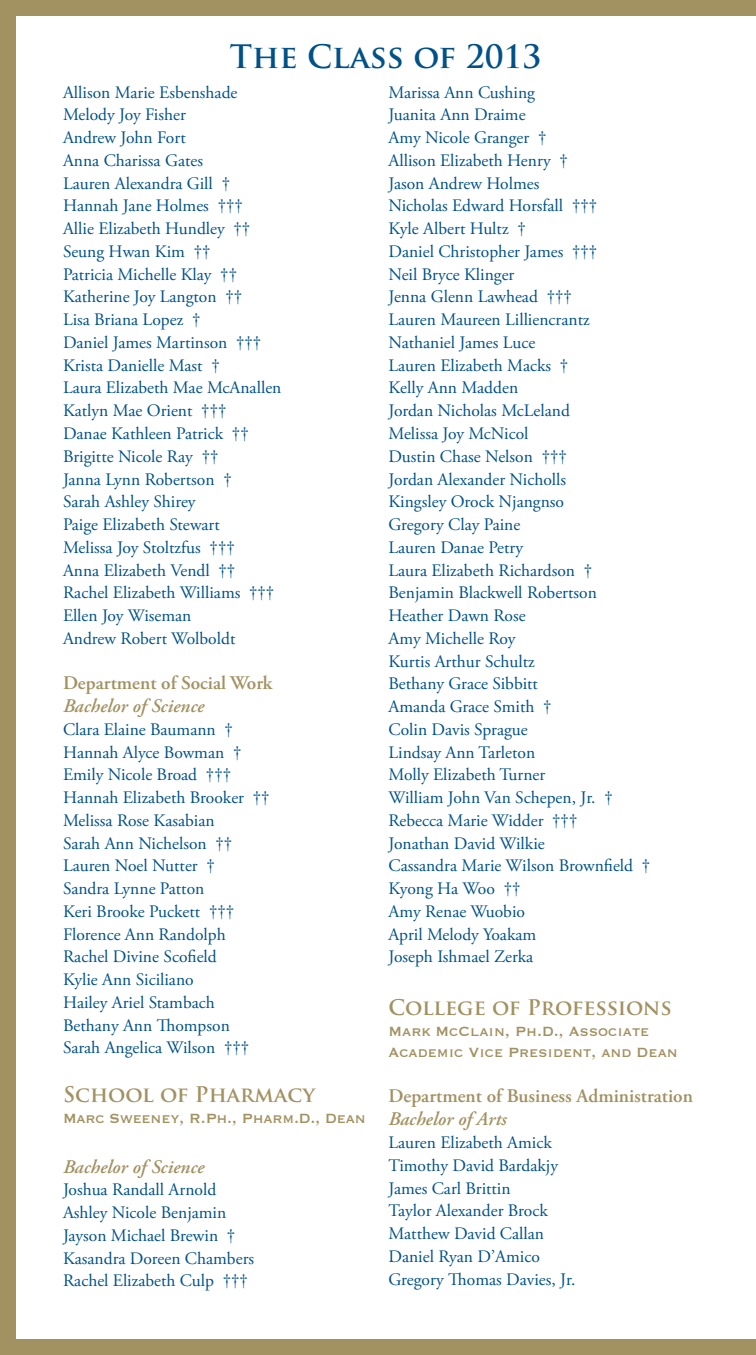
<style>
.page{position:relative;width:756px;height:1355px;background:#fff}
.page>*{position:absolute;margin:0;border:0;box-sizing:border-box;transform-origin:0 0}
.t1{font:700 31.5px "Trajan Pro";color:#005187}
.class_of_2008-name_o{font:700 21px "Trajan Pro";color:#a29161}
.class_of_2008-depart{font:600 19.25px "Adobe Garamond Pro";color:#a29161}
.class_of_2008-degree{font:italic 600 19.25px "Adobe Garamond Pro";color:#a29161}
.class_of_2008-name_o-2{font:italic 600 19.25px "Adobe Garamond Pro";color:#a29161}
.class_of_2008-name_o-3{font:17.5px "Adobe Garamond Pro";color:#005187}
.class_of_2008_-dean{font:17.5px/21px "Copperplate";color:#a29161;scale:.94 1}
</style>
<div class="page">
<div style="left:0;top:0;width:16px;height:1354px;background:#a29161"></div>
<div style="left:0;top:0;width:756px;height:16px;background:#a29161"></div>
<div style="left:0;top:1339px;width:756px;height:15px;background:#a29161"></div>
<h1 class="t1" style="left:230px;top:37px;width:313px">The Class of 2013</h1>
<p class="class_of_2008-name_o-3" style="left:63px;top:82px;width:176px">Allison Marie Esbenshade</p>
<p class="class_of_2008-name_o-3" style="left:63px;top:104px;width:124px">Melody Joy Fisher</p>
<p class="class_of_2008-name_o-3" style="left:63px;top:127px;width:124px">Andrew John Fort</p>
<p class="class_of_2008-name_o-3" style="left:63px;top:150px;width:142px">Anna Charissa Gates</p>
<p class="class_of_2008-name_o-3" style="left:63px;top:173px;width:169px">Lauren Alexandra Gill †</p>
<p class="class_of_2008-name_o-3" style="left:63px;top:195px;width:181px">Hannah Jane Holmes †††</p>
<p class="class_of_2008-name_o-3" style="left:63px;top:218px;width:189px">Allie Elizabeth Hundley ††</p>
<p class="class_of_2008-name_o-3" style="left:63px;top:241px;width:149px">Seung Hwan Kim ††</p>
<p class="class_of_2008-name_o-3" style="left:63px;top:264px;width:176px">Patricia Michelle Klay ††</p>
<p class="class_of_2008-name_o-3" style="left:63px;top:286px;width:181px">Katherine Joy Langton ††</p>
<p class="class_of_2008-name_o-3" style="left:63px;top:309px;width:139px">Lisa Briana Lopez †</p>
<p class="class_of_2008-name_o-3" style="left:63px;top:332px;width:200px">Daniel James Martinson †††</p>
<p class="class_of_2008-name_o-3" style="left:63px;top:355px;width:158px">Krista Danielle Mast †</p>
<p class="class_of_2008-name_o-3" style="left:63px;top:377px;width:220px">Laura Elizabeth Mae McAnallen</p>
<p class="class_of_2008-name_o-3" style="left:63px;top:400px;width:165px">Katlyn Mae Orient †††</p>
<p class="class_of_2008-name_o-3" style="left:63px;top:423px;width:187px">Danae Kathleen Patrick ††</p>
<p class="class_of_2008-name_o-3" style="left:63px;top:446px;width:157px">Brigitte Nicole Ray ††</p>
<p class="class_of_2008-name_o-3" style="left:63px;top:468px;width:170px">Janna Lynn Robertson †</p>
<p class="class_of_2008-name_o-3" style="left:63px;top:491px;width:134px">Sarah Ashley Shirey</p>
<p class="class_of_2008-name_o-3" style="left:63px;top:514px;width:158px">Paige Elizabeth Stewart</p>
<p class="class_of_2008-name_o-3" style="left:63px;top:537px;width:173px">Melissa Joy Stoltzfus †††</p>
<p class="class_of_2008-name_o-3" style="left:63px;top:559px;width:174px">Anna Elizabeth Vendl ††</p>
<p class="class_of_2008-name_o-3" style="left:63px;top:582px;width:213px">Rachel Elizabeth Williams †††</p>
<p class="class_of_2008-name_o-3" style="left:63px;top:605px;width:130px">Ellen Joy Wiseman</p>
<p class="class_of_2008-name_o-3" style="left:63px;top:628px;width:174px">Andrew Robert Wolboldt</p>
<p class="class_of_2008-depart" style="left:63px;top:672px;width:211px">Department of Social Work</p>
<p class="class_of_2008-degree" style="left:63px;top:695px;width:143px">Bachelor of Science</p>
<p class="class_of_2008-name_o-3" style="left:63px;top:719px;width:171px">Clara Elaine Baumann †</p>
<p class="class_of_2008-name_o-3" style="left:63px;top:741px;width:180px">Hannah Alyce Bowman †</p>
<p class="class_of_2008-name_o-3" style="left:63px;top:764px;width:170px">Emily Nicole Broad †††</p>
<p class="class_of_2008-name_o-3" style="left:63px;top:787px;width:208px">Hannah Elizabeth Brooker ††</p>
<p class="class_of_2008-name_o-3" style="left:63px;top:810px;width:153px">Melissa Rose Kasabian</p>
<p class="class_of_2008-name_o-3" style="left:63px;top:832px;width:171px">Sarah Ann Nichelson ††</p>
<p class="class_of_2008-name_o-3" style="left:63px;top:855px;width:153px">Lauren Noel Nutter †</p>
<p class="class_of_2008-name_o-3" style="left:63px;top:878px;width:143px">Sandra Lynne Patton</p>
<p class="class_of_2008-name_o-3" style="left:63px;top:901px;width:173px">Keri Brooke Puckett †††</p>
<p class="class_of_2008-name_o-3" style="left:63px;top:923px;width:164px">Florence Ann Randolph</p>
<p class="class_of_2008-name_o-3" style="left:63px;top:946px;width:155px">Rachel Divine Scofield</p>
<p class="class_of_2008-name_o-3" style="left:63px;top:969px;width:132px">Kylie Ann Siciliano</p>
<p class="class_of_2008-name_o-3" style="left:63px;top:992px;width:153px">Hailey Ariel Stambach</p>
<p class="class_of_2008-name_o-3" style="left:63px;top:1014px;width:168px">Bethany Ann Thompson</p>
<p class="class_of_2008-name_o-3" style="left:63px;top:1037px;width:188px">Sarah Angelica Wilson †††</p>
<p class="class_of_2008-name_o" style="left:63px;top:1081px;width:254px">School of Pharmacy</p>
<p class="class_of_2008_-dean" style="left:63px;top:1107px;width:324px">Marc Sweeney, R.Ph., Pharm.D., Dean</p>
<p class="class_of_2008-name_o-2" style="left:63px;top:1155px;width:143px">Bachelor of Science</p>
<p class="class_of_2008-name_o-3" style="left:63px;top:1179px;width:155px">Joshua Randall Arnold</p>
<p class="class_of_2008-name_o-3" style="left:63px;top:1202px;width:165px">Ashley Nicole Benjamin</p>
<p class="class_of_2008-name_o-3" style="left:63px;top:1224px;width:174px">Jayson Michael Brewin †</p>
<p class="class_of_2008-name_o-3" style="left:63px;top:1247px;width:193px">Kasandra Doreen Chambers</p>
<p class="class_of_2008-name_o-3" style="left:63px;top:1270px;width:186px">Rachel Elizabeth Culp †††</p>
<p class="class_of_2008-name_o-3" style="left:388px;top:82px;width:148px">Marissa Ann Cushing</p>
<p class="class_of_2008-name_o-3" style="left:388px;top:104px;width:139px">Juanita Ann Draime</p>
<p class="class_of_2008-name_o-3" style="left:388px;top:127px;width:160px">Amy Nicole Granger †</p>
<p class="class_of_2008-name_o-3" style="left:388px;top:150px;width:181px">Allison Elizabeth Henry †</p>
<p class="class_of_2008-name_o-3" style="left:388px;top:173px;width:152px">Jason Andrew Holmes</p>
<p class="class_of_2008-name_o-3" style="left:388px;top:195px;width:210px">Nicholas Edward Horsfall †††</p>
<p class="class_of_2008-name_o-3" style="left:388px;top:218px;width:139px">Kyle Albert Hultz †</p>
<p class="class_of_2008-name_o-3" style="left:388px;top:241px;width:210px">Daniel Christopher James †††</p>
<p class="class_of_2008-name_o-3" style="left:388px;top:264px;width:127px">Neil Bryce Klinger</p>
<p class="class_of_2008-name_o-3" style="left:388px;top:286px;width:185px">Jenna Glenn Lawhead †††</p>
<p class="class_of_2008-name_o-3" style="left:388px;top:309px;width:203px">Lauren Maureen Lilliencrantz</p>
<p class="class_of_2008-name_o-3" style="left:388px;top:332px;width:148px">Nathaniel James Luce</p>
<p class="class_of_2008-name_o-3" style="left:388px;top:355px;width:181px">Lauren Elizabeth Macks †</p>
<p class="class_of_2008-name_o-3" style="left:388px;top:377px;width:131px">Kelly Ann Madden</p>
<p class="class_of_2008-name_o-3" style="left:388px;top:400px;width:183px">Jordan Nicholas McLeland</p>
<p class="class_of_2008-name_o-3" style="left:388px;top:423px;width:142px">Melissa Joy McNicol</p>
<p class="class_of_2008-name_o-3" style="left:388px;top:446px;width:180px">Dustin Chase Nelson †††</p>
<p class="class_of_2008-name_o-3" style="left:388px;top:468px;width:179px">Jordan Alexander Nicholls</p>
<p class="class_of_2008-name_o-3" style="left:388px;top:491px;width:177px">Kingsley Orock Njangnso</p>
<p class="class_of_2008-name_o-3" style="left:388px;top:514px;width:133px">Gregory Clay Paine</p>
<p class="class_of_2008-name_o-3" style="left:388px;top:537px;width:136px">Lauren Danae Petry</p>
<p class="class_of_2008-name_o-3" style="left:388px;top:559px;width:205px">Laura Elizabeth Richardson †</p>
<p class="class_of_2008-name_o-3" style="left:388px;top:582px;width:210px">Benjamin Blackwell Robertson</p>
<p class="class_of_2008-name_o-3" style="left:388px;top:605px;width:139px">Heather Dawn Rose</p>
<p class="class_of_2008-name_o-3" style="left:388px;top:628px;width:128px">Amy Michelle Roy</p>
<p class="class_of_2008-name_o-3" style="left:388px;top:650px;width:148px">Kurtis Arthur Schultz</p>
<p class="class_of_2008-name_o-3" style="left:388px;top:673px;width:151px">Bethany Grace Sibbitt</p>
<p class="class_of_2008-name_o-3" style="left:388px;top:696px;width:165px">Amanda Grace Smith †</p>
<p class="class_of_2008-name_o-3" style="left:388px;top:719px;width:141px">Colin Davis Sprague</p>
<p class="class_of_2008-name_o-3" style="left:388px;top:741px;width:148px">Lindsay Ann Tarleton</p>
<p class="class_of_2008-name_o-3" style="left:388px;top:764px;width:158px">Molly Elizabeth Turner</p>
<p class="class_of_2008-name_o-3" style="left:388px;top:787px;width:226px">William John Van Schepen, Jr. †</p>
<p class="class_of_2008-name_o-3" style="left:388px;top:810px;width:190px">Rebecca Marie Widder †††</p>
<p class="class_of_2008-name_o-3" style="left:388px;top:832px;width:158px">Jonathan David Wilkie</p>
<p class="class_of_2008-name_o-3" style="left:388px;top:855px;width:263px">Cassandra Marie Wilson Brownfield †</p>
<p class="class_of_2008-name_o-3" style="left:388px;top:878px;width:134px">Kyong Ha Woo ††</p>
<p class="class_of_2008-name_o-3" style="left:388px;top:901px;width:138px">Amy Renae Wuobio</p>
<p class="class_of_2008-name_o-3" style="left:388px;top:923px;width:149px">April Melody Yoakam</p>
<p class="class_of_2008-name_o-3" style="left:388px;top:946px;width:146px">Joseph Ishmael Zerka</p>
<p class="class_of_2008-name_o" style="left:388px;top:994px;width:285px">College of Professions</p>
<p class="class_of_2008_-dean" style="left:388px;top:1019px;width:309px">Mark McClain, Ph.D., Associate<br>Academic Vice President, and Dean</p>
<p class="class_of_2008-depart" style="left:388px;top:1085px;width:306px">Department of Business Administration</p>
<p class="class_of_2008-degree" style="left:388px;top:1108px;width:120px">Bachelor of Arts</p>
<p class="class_of_2008-name_o-3" style="left:388px;top:1132px;width:165px">Lauren Elizabeth Amick</p>
<p class="class_of_2008-name_o-3" style="left:388px;top:1154px;width:171px">Timothy David Bardakjy</p>
<p class="class_of_2008-name_o-3" style="left:388px;top:1177px;width:124px">James Carl Brittin</p>
<p class="class_of_2008-name_o-3" style="left:388px;top:1200px;width:161px">Taylor Alexander Brock</p>
<p class="class_of_2008-name_o-3" style="left:388px;top:1223px;width:157px">Matthew David Callan</p>
<p class="class_of_2008-name_o-3" style="left:388px;top:1245px;width:153px">Daniel Ryan D’Amico</p>
<p class="class_of_2008-name_o-3" style="left:388px;top:1268px;width:188px">Gregory Thomas Davies, Jr.</p>
</div>
